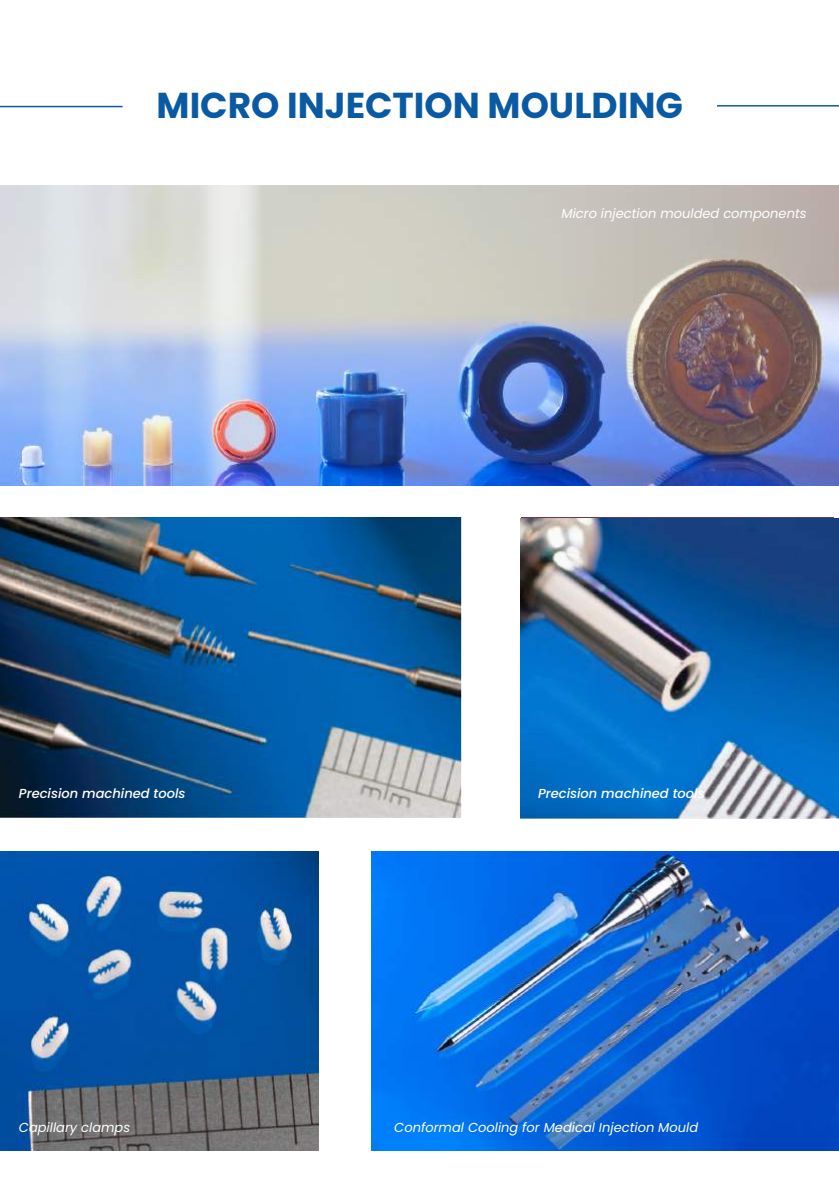
<style>
.page{position:relative;width:839px;height:1191px;background:#fff}
.page>*{position:absolute;margin:0;border:0;box-sizing:border-box;transform-origin:0 0}
.t1{font:700 36px "Poppins";color:#0a5aa3}
.t2{font:italic 13px "Poppins";color:#fff}
.t3{font:italic 500 13px "Poppins";color:#fff}
</style>
<div class="page">
<img style="left:0;top:517px;width:461px;height:300px">
<img style="left:371px;top:851px;width:467px;height:300px">
<img style="left:521px;top:518px;width:317px;height:300px">
<img style="left:0;top:186px;width:838px;height:300px">
<img style="left:0;top:851px;width:318px;height:300px">
<hr style="left:717px;top:105px;width:121px;height:2px;background:#0a5aa3">
<hr style="left:0;top:106px;width:122px;height:1px;background:#0a5aa3">
<h1 class="t1" style="left:157px;top:80px;width:527px">MICRO INJECTION MOULDING</h1>
<p class="t2" style="left:561px;top:205px;width:247px">Micro injection moulded components</p>
<p class="t3" style="left:19px;top:784px;width:168px">Precision machined tools</p>
<p class="t3" style="left:538px;top:784px;width:168px">Precision machined tools</p>
<p class="t2" style="left:19px;top:1118px;width:113px">Capillary clamps</p>
<p class="t2" style="left:394px;top:1118px;width:305px">Conformal Cooling for Medical Injection Mould</p>
</div>
